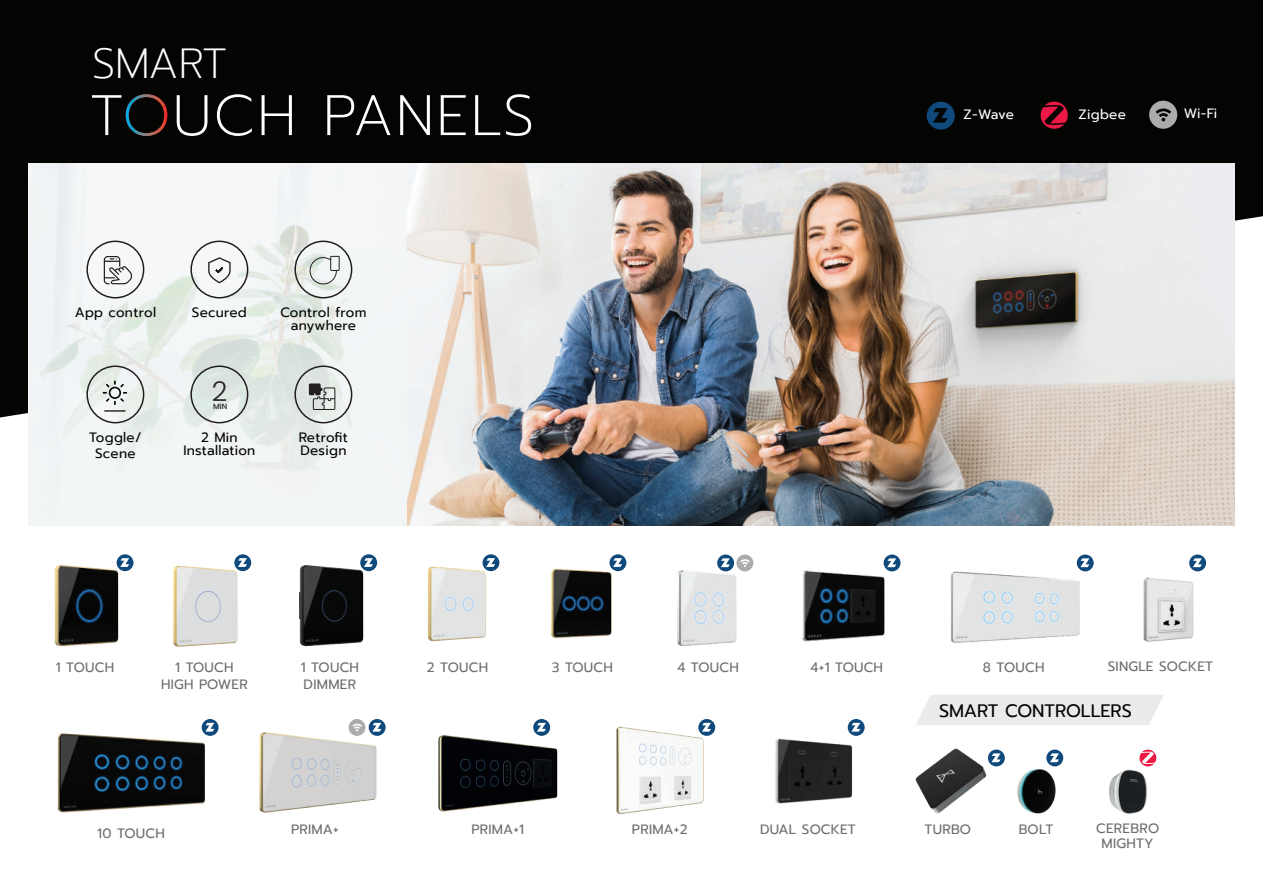
<style>
.page{position:relative;width:1263px;height:893px;background:#fff}
.page>*{position:absolute;margin:0;border:0;box-sizing:border-box;transform-origin:0 0}
.t1{font:200 57.15px "Prompt";letter-spacing:.04em;color:#fff}
.t2{font:200 42px "Prompt";letter-spacing:-.015em;color:#fff}
.t3{font:300 27.3px "Poppins";color:#231f20}
.t4{font:18px "Prompt";color:#040503}
.t5{font:13.5px/17.2px "Prompt";letter-spacing:.02em;color:#6d6d6d}
.t6{font:13.5px/12.9px "Prompt";letter-spacing:.02em;color:#040503;text-align:center}
.t7{font:13.5px "Prompt";letter-spacing:.005em;color:#fff}
.t8{font:500 7.65px "Poppins";color:#231f20}
.s1{color:#ee1f23}
</style>
<div class="page">
<div style="left:0;top:0;width:1263px;height:417px;background:#040503"></div>
<img style="left:54px;top:563px;width:73px;height:84px">
<img style="left:174px;top:563px;width:78px;height:84px">
<img style="left:299px;top:563px;width:79px;height:84px">
<img style="left:428px;top:563px;width:72px;height:79px">
<img style="left:551px;top:564px;width:76px;height:74px">
<img style="left:802px;top:560px;width:99px;height:82px">
<img style="left:950px;top:571px;width:120px;height:72px">
<img style="left:677px;top:570px;width:60px;height:76px">
<img style="left:57px;top:725px;width:148px;height:88px">
<img style="left:259px;top:725px;width:118px;height:88px">
<img style="left:1070px;top:561px;width:137px;height:81px">
<img style="left:775px;top:725px;width:78px;height:79px">
<img style="left:438px;top:727px;width:120px;height:85px">
<img style="left:616px;top:726px;width:88px;height:88px">
<svg style="left:126px;top:94px;width:41px;height:42px;background:#1a1c1d"></svg>
<img style="left:407px;top:163px;width:827px;height:363px">
<svg style="left:29px;top:163px;width:378px;height:363px"></svg>
<div style="left:86px;top:241px;width:58px;height:57px;border:2px solid #231f20;border-radius:50%"></div>
<div style="left:190px;top:241px;width:58px;height:57px;border:2px solid #231f20;border-radius:50%"></div>
<div style="left:294px;top:241px;width:58px;height:57px;border:2px solid #231f20;border-radius:50%"></div>
<svg style="left:208px;top:257px;width:23px;height:26px"></svg>
<svg style="left:309px;top:255px;width:31px;height:30px"></svg>
<svg style="left:104px;top:256px;width:29px;height:28px"></svg>
<div style="left:86px;top:365px;width:58px;height:58px;border:2px solid #231f20;border-radius:50%"></div>
<div style="left:190px;top:365px;width:58px;height:58px;border:2px solid #231f20;border-radius:50%"></div>
<div style="left:294px;top:365px;width:58px;height:58px;border:2px solid #231f20;border-radius:50%"></div>
<hr style="left:104px;top:410px;width:22px;height:2px;background:#231f20">
<svg style="left:103px;top:381px;width:24px;height:24px"></svg>
<svg style="left:309px;top:383px;width:26px;height:27px"></svg>
<img style="left:1109px;top:769px;width:39px;height:45px">
<div style="left:916px;top:695px;width:248px;height:30px;background:#ebebec"></div>
<img style="left:915px;top:748px;width:72px;height:66px">
<img style="left:1017px;top:768px;width:39px;height:46px">
<svg style="left:1139px;top:749px;width:17px;height:18px"></svg>
<svg style="left:117px;top:554px;width:17px;height:17px"></svg>
<svg style="left:202px;top:719px;width:17px;height:17px"></svg>
<svg style="left:349px;top:719px;width:37px;height:17px"></svg>
<svg style="left:533px;top:719px;width:17px;height:17px"></svg>
<svg style="left:698px;top:719px;width:17px;height:17px"></svg>
<svg style="left:848px;top:719px;width:17px;height:17px"></svg>
<svg style="left:988px;top:749px;width:17px;height:17px"></svg>
<svg style="left:1046px;top:749px;width:17px;height:17px"></svg>
<svg style="left:234px;top:554px;width:17px;height:17px"></svg>
<svg style="left:360px;top:554px;width:17px;height:17px"></svg>
<svg style="left:482px;top:554px;width:17px;height:17px"></svg>
<svg style="left:609px;top:554px;width:17px;height:17px"></svg>
<svg style="left:717px;top:554px;width:36px;height:17px"></svg>
<svg style="left:883px;top:554px;width:17px;height:17px"></svg>
<svg style="left:1077px;top:554px;width:17px;height:17px"></svg>
<svg style="left:1189px;top:554px;width:17px;height:17px"></svg>
<svg style="left:1040px;top:99px;width:28px;height:33px"></svg>
<svg style="left:927px;top:102px;width:28px;height:28px"></svg>
<svg style="left:1149px;top:101px;width:28px;height:28px"></svg>
<h2 class="t2" style="left:92px;top:35px;width:136px">SMART</h2>
<h1 class="t1" style="left:90px;top:76px;width:446px">T<span class="s1">O</span>UCH PANELS</h1>
<p class="t6" style="left:75px;top:306px;width:83px">App control</p>
<p class="t6" style="left:192px;top:306px;width:56px">Secured</p>
<p class="t6" style="left:280px;top:306px;width:88px">Control from anywhere</p>
<h3 class="t3" style="left:212px;top:376px;width:17px">2</h3>
<p class="t8" style="left:213px;top:402px;width:16px">MIN</p>
<p class="t6" style="left:89px;top:429px;width:54px;line-height:15.9px">Toggle/<br>Scene</p>
<p class="t6" style="left:183px;top:431px;width:73px">2 Min<br>Installation</p>
<p class="t6" style="left:299px;top:431px;width:51px;text-align:left">Retrofit<br>Design</p>
<p class="t7" style="left:964px;top:105px;width:52px">Z-Wave</p>
<p class="t7" style="left:1078px;top:104px;width:49px">Zigbee</p>
<p class="t7" style="left:1184px;top:104px;width:35px">Wi-Fi</p>
<p class="t5" style="left:56px;top:658px;width:60px">1 TOUCH</p>
<p class="t5" style="left:175px;top:658px;width:60px">1 TOUCH</p>
<p class="t5" style="left:427px;top:658px;width:63px">2 TOUCH</p>
<p class="t5" style="left:552px;top:658px;width:63px">3 TOUCH</p>
<p class="t5" style="left:677px;top:658px;width:63px">4 TOUCH</p>
<p class="t5" style="left:811px;top:658px;width:74px">4+1 TOUCH</p>
<p class="t5" style="left:983px;top:658px;width:63px">8 TOUCH</p>
<p class="t5" style="left:161px;top:676px;width:88px">HIGH POWER</p>
<p class="t5" style="left:301px;top:658px;width:60px">1 TOUCH<br>DIMMER</p>
<p class="t5" style="left:1108px;top:658px;width:107px">SINGLE SOCKET</p>
<p class="t5" style="left:97px;top:824px;width:69px">10 TOUCH</p>
<p class="t5" style="left:471px;top:821px;width:54px">PRIMA+1</p>
<p class="t5" style="left:632px;top:821px;width:57px">PRIMA+2</p>
<p class="t5" style="left:291px;top:821px;width:49px">PRIMA+</p>
<p class="t5" style="left:760px;top:821px;width:97px">DUAL SOCKET</p>
<h3 class="t4" style="left:939px;top:698px;width:194px">SMART CONTROLLERS</h3>
<p class="t5" style="left:925px;top:820px;width:48px">TURBO</p>
<p class="t5" style="left:1019px;top:820px;width:36px">BOLT</p>
<p class="t5" style="left:1096px;top:821px;width:65px;line-height:14.7px;text-align:center">CEREBRO<br>MIGHTY</p>
</div>
